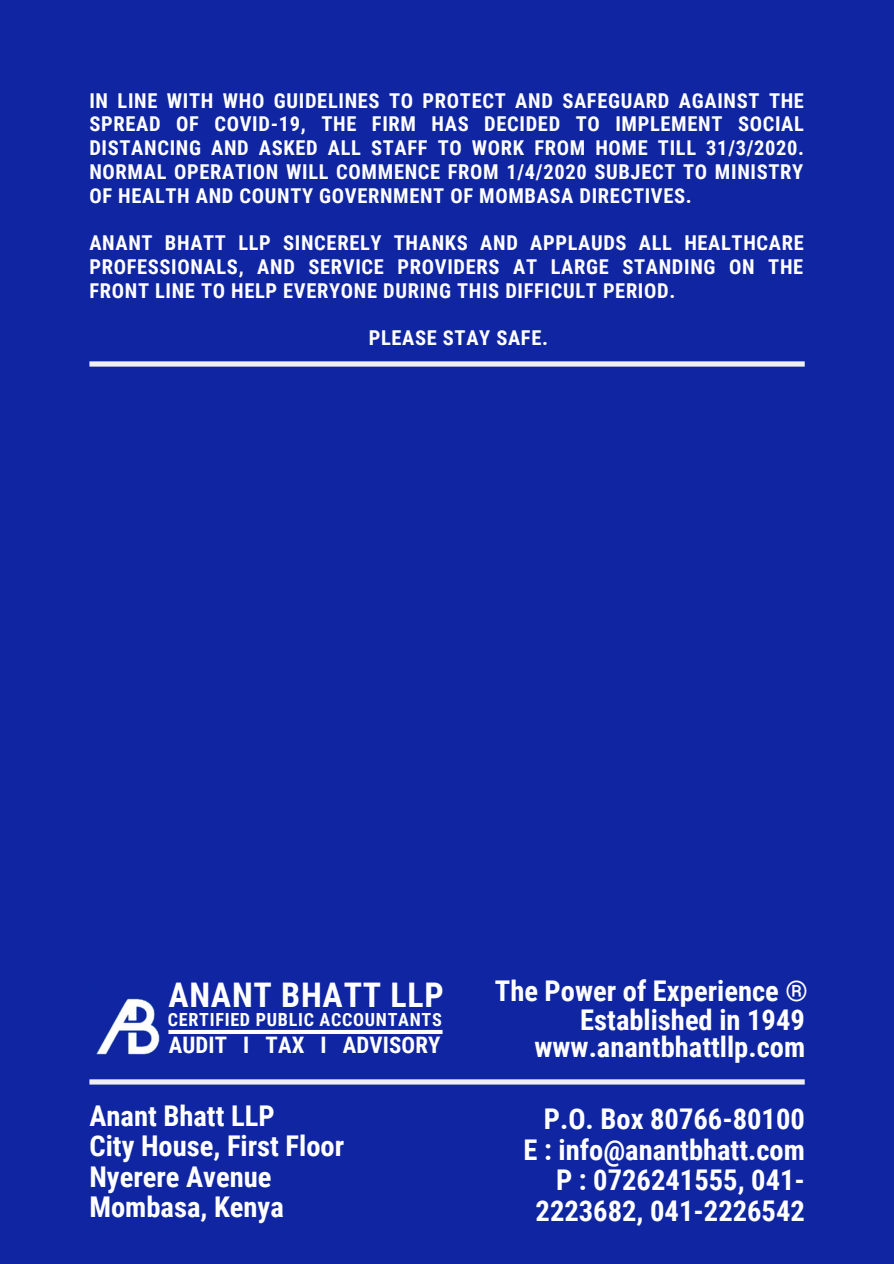
<style>
.page{position:relative;width:894px;height:1264px;background:#fff}
.page>*{position:absolute;margin:0;border:0;box-sizing:border-box;transform-origin:0 0}
.t1{font:700 33.9px "Roboto Condensed";letter-spacing:.02em;color:#fff}
.t2{font:700 28.5px/30.3px "Roboto Condensed";color:#fff;text-align:right}
.t3{font:700 22.65px "Roboto Condensed";letter-spacing:.005em;color:#fff}
.t4{font:700 20.4px/23.7px "Roboto Condensed";letter-spacing:.03em;color:#fff;text-align:justify}
.t5{font:700 18.15px "Roboto Condensed";letter-spacing:.04em;color:#fff}
</style>
<div class="page">
<div style="left:0;top:0;width:893px;height:1263px;background:#1025a1"></div>
<svg style="left:89px;top:1079px;width:715px;height:5px"></svg>
<img style="left:92px;top:989px;width:68px;height:66px">
<svg style="left:168px;top:1029px;width:274px;height:5px"></svg>
<svg style="left:89px;top:361px;width:715px;height:5px"></svg>
<p class="t4" style="left:89px;top:89px;width:716px">IN LINE WITH WHO GUIDELINES TO PROTECT AND SAFEGUARD AGAINST THE SPREAD OF COVID-19, THE FIRM HAS DECIDED TO IMPLEMENT SOCIAL DISTANCING AND ASKED ALL STAFF TO WORK FROM HOME TILL 31/3/2020.<br>NORMAL OPERATION WILL COMMENCE FROM 1/4/2020 SUBJECT TO MINISTRY OF HEALTH AND COUNTY GOVERNMENT OF MOMBASA DIRECTIVES.</p>
<p class="t4" style="left:89px;top:231px;width:715px">ANANT BHATT LLP SINCERELY THANKS AND APPLAUDS ALL HEALTHCARE PROFESSIONALS, AND SERVICE PROVIDERS AT LARGE STANDING ON THE FRONT LINE TO HELP EVERYONE DURING THIS DIFFICULT PERIOD.</p>
<p class="t4" style="left:368px;top:326px;width:181px">PLEASE STAY SAFE.</p>
<h1 class="t1" style="left:168px;top:975px;width:277px">ANANT BHATT LLP</h1>
<p class="t5" style="left:168px;top:1008px;width:275px">CERTIFIED PUBLIC ACCOUNTANTS</p>
<p class="t3" style="left:169px;top:1032px;width:273px">AUDIT I TAX I ADVISORY</p>
<h2 class="t2" style="left:89px;top:1101px;width:256px;text-align:left">Anant Bhatt LLP<br>City House, First Floor<br>Nyerere Avenue<br>Mombasa, Kenya</h2>
<h2 class="t2" style="left:494px;top:976px;width:314px;line-height:28.3px">The Power of Experience ®<br>Established in 1949 www.anantbhattllp.com</h2>
<h2 class="t2" style="left:523px;top:1104px;width:283px">P.O. Box 80766-80100<br>E : info@anantbhatt.com<br>P : 0726241555, 041-<br>2223682, 041-2226542</h2>
</div>
